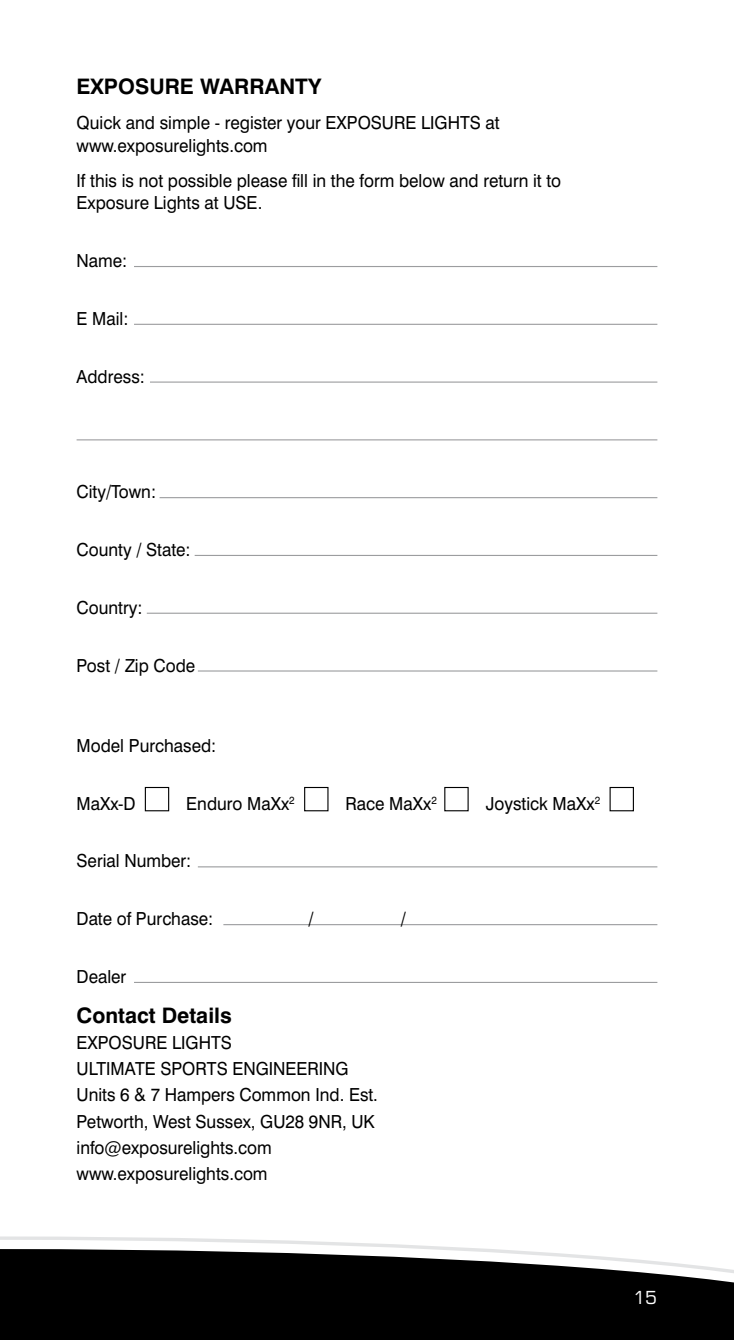
<style>
.page{position:relative;width:734px;height:1340px;background:#fff}
.page>*{position:absolute;margin:0;border:0;box-sizing:border-box;transform-origin:0 0}
.t1{font:700 21.38px "Swiss 721 BT";color:#000}
.t2{font:18px/26.3px "Swiss 721 BT";color:#000;scale:.95 1}
.t3{font:18px "Square 721 BT";color:#fff}
</style>
<div class="page">
<svg style="left:0;top:1236px;width:465px;height:12px"></svg>
<svg style="left:0;top:1248px;width:733px;height:91px;background:#1e1e1e"></svg>
<hr style="left:134px;top:266px;width:523px;height:1px;background:#9c9d9f">
<hr style="left:134px;top:324px;width:523px;height:1px;background:#9c9d9f">
<hr style="left:150px;top:381px;width:507px;height:1px;background:#9c9d9f">
<hr style="left:77px;top:439px;width:580px;height:1px;background:#9c9d9f">
<hr style="left:159px;top:497px;width:498px;height:1px;background:#9c9d9f">
<hr style="left:195px;top:555px;width:462px;height:1px;background:#9c9d9f">
<hr style="left:147px;top:612px;width:510px;height:2px;background:#9c9d9f">
<hr style="left:198px;top:670px;width:459px;height:1px;background:#9c9d9f">
<hr style="left:198px;top:866px;width:459px;height:1px;background:#9c9d9f">
<hr style="left:223px;top:924px;width:434px;height:1px;background:#9c9d9f">
<hr style="left:134px;top:981px;width:523px;height:2px;background:#9c9d9f">
<div style="left:145px;top:787px;width:24px;height:24px;border:1px solid #000"></div>
<div style="left:304px;top:787px;width:24px;height:24px;border:1px solid #000"></div>
<div style="left:444px;top:787px;width:24px;height:24px;border:1px solid #000"></div>
<div style="left:609px;top:787px;width:24px;height:24px;border:1px solid #000"></div>
<p class="t1" style="left:77px;top:73px;width:246px">EXPOSURE WARRANTY</p>
<p class="t2" style="left:77px;top:111px;width:447px;line-height:22.5px">Quick and simple - register your EXPOSURE LIGHTS at www.exposurelights.com</p>
<p class="t2" style="left:77px;top:169px;width:511px;line-height:22.5px">If this is not possible please fill in the form below and return it to<br>Exposure Lights at USE.</p>
<p class="t2" style="left:77px;top:247px;width:55px">Name:</p>
<p class="t2" style="left:77px;top:305px;width:56px">E Mail:</p>
<p class="t2" style="left:77px;top:363px;width:73px">Address:</p>
<p class="t2" style="left:77px;top:478px;width:85px">City/Town:</p>
<p class="t2" style="left:77px;top:536px;width:121px">County / State:</p>
<p class="t2" style="left:77px;top:594px;width:71px">Country:</p>
<p class="t2" style="left:77px;top:652px;width:126px">Post / Zip Code</p>
<p class="t2" style="left:77px;top:732px;width:148px">Model Purchased:</p>
<p class="t2" style="left:77px;top:790px;width:63px">MaXx-D</p>
<p class="t2" style="left:186px;top:790px;width:116px">Enduro MaXx<sup>2</sup></p>
<p class="t2" style="left:345px;top:790px;width:97px">Race MaXx<sup>2</sup></p>
<p class="t2" style="left:485px;top:790px;width:122px">Joystick MaXx<sup>2</sup></p>
<p class="t2" style="left:77px;top:847px;width:122px">Serial Number:</p>
<p class="t2" style="left:77px;top:905px;width:145px">Date of Purchase:</p>
<p class="t2" style="left:308px;top:905px;width:7px">/</p>
<p class="t2" style="left:401px;top:905px;width:7px">/</p>
<p class="t2" style="left:77px;top:963px;width:54px">Dealer</p>
<p class="t1" style="left:77px;top:1001px;width:157px">Contact Details</p>
<p class="t2" style="left:77px;top:1029px;width:319px">EXPOSURE LIGHTS<br>ULTIMATE SPORTS ENGINEERING<br>Units 6 &amp; 7 Hampers Common Ind. Est.<br>Petworth, West Sussex, GU28 9NR, UK info@exposurelights.com www.exposurelights.com</p>
<p class="t3" style="left:633px;top:1286px;width:26px">15</p>
</div>
